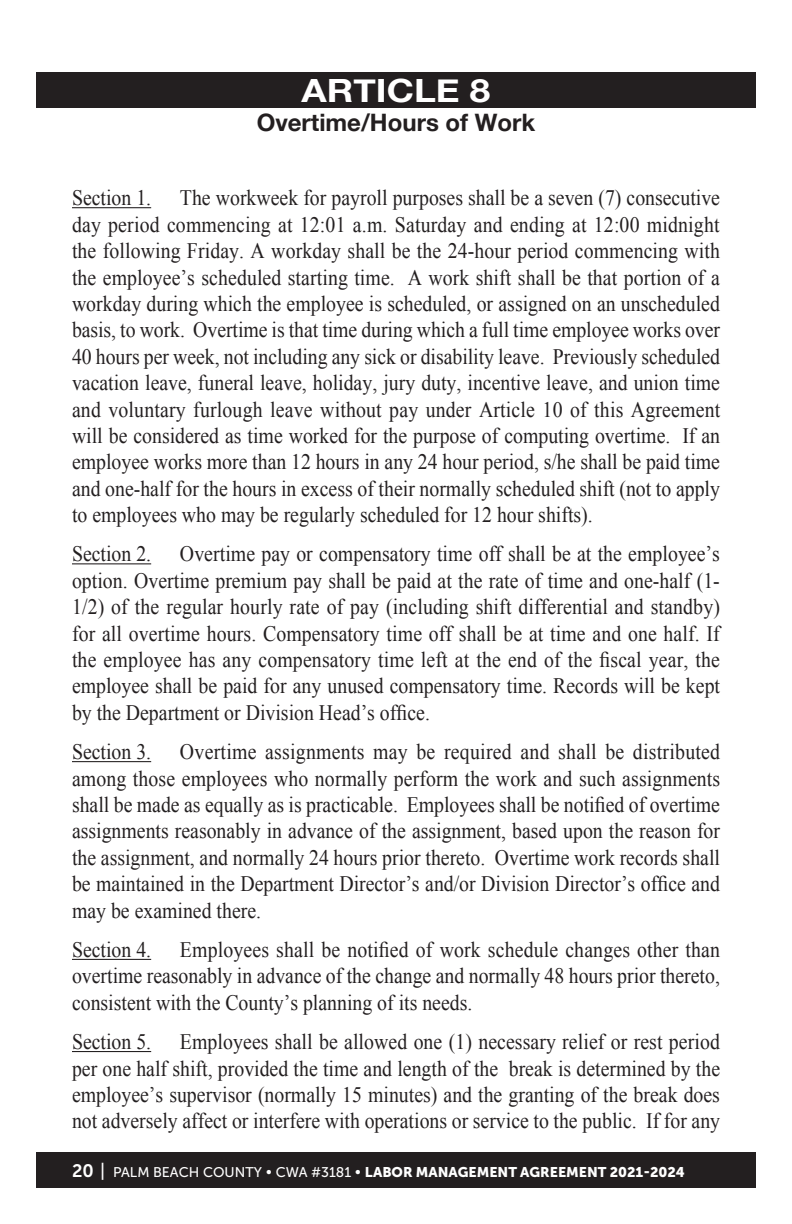
<style>
.page{position:relative;width:792px;height:1224px;background:#fff}
.page>*{position:absolute;margin:0;border:0;box-sizing:border-box;transform-origin:0 0}
.t1{font:700 32px "Helvetica Neue";color:#fff;scale:1.15 1}
.Section{font:700 24px "Helvetica Neue";color:#231f20}
.Section-2{font:22px/26.4px "Times New Roman";color:#231f20;text-align:justify;scale:.9 1}
.t2{font:14px "Museo Sans 900";color:#fff}
.s1{font-family:"Museo Sans 700";font-size:18px}
.s2{font-family:"Museo Sans 500";font-size:18px}
.s3{font-family:"Museo Sans 500"}
</style>
<div class="page">
<div style="left:36px;top:1152px;width:720px;height:36px;background:#231f20"></div>
<div style="left:36px;top:72px;width:720px;height:36px;background:#231f20"></div>
<hr style="left:72px;top:207px;width:79px;height:1px;background:#231f20">
<hr style="left:72px;top:563px;width:79px;height:1px;background:#231f20">
<hr style="left:72px;top:761px;width:79px;height:1px;background:#231f20">
<hr style="left:72px;top:959px;width:79px;height:1px;background:#231f20">
<hr style="left:72px;top:1051px;width:79px;height:1px;background:#231f20">
<p class="t1" style="left:302px;top:65px;width:166px">ARTICLE 8</p>
<p class="Section" style="left:257px;top:104px;width:280px">Overtime/Hours of Work</p>
<p class="Section-2" style="left:72px;top:184px;width:722px;text-indent:108px">The workweek for payroll purposes shall be a seven (7) consecutive day period commencing at 12:01 a.m. Saturday and ending at 12:00 midnight the following Friday. A workday shall be the 24-hour period commencing with the employee’s scheduled starting time. A work shift shall be that portion of a workday during which the employee is scheduled, or assigned on an unscheduled basis, to work. Overtime is that time during which a full time employee works over 40 hours per week, not including any sick or disability leave. Previously scheduled vacation leave, funeral leave, holiday, jury duty, incentive leave, and union time and voluntary furlough leave without pay under Article 10 of this Agreement will be considered as time worked for the purpose of computing overtime. If an employee works more than 12 hours in any 24 hour period, s/he shall be paid time and one-half for the hours in excess of their normally scheduled shift (not to apply to employees who may be regularly scheduled for 12 hour shifts).</p>
<p class="Section-2" style="left:72px;top:541px;width:89px">Section 2.</p>
<p class="Section-2" style="left:72px;top:184px;width:89px">Section 1.</p>
<p class="Section-2" style="left:72px;top:541px;width:722px;text-indent:108px">Overtime pay or compensatory time off shall be at the employee’s option. Overtime premium pay shall be paid at the rate of time and one-half (1- 1/2) of the regular hourly rate of pay (including shift differential and standby) for all overtime hours. Compensatory time off shall be at time and one half. If the employee has any compensatory time left at the end of the fiscal year, the employee shall be paid for any unused compensatory time. Records will be kept by the Department or Division Head’s office.</p>
<p class="Section-2" style="left:72px;top:738px;width:89px">Section 3.</p>
<p class="Section-2" style="left:72px;top:738px;width:722px;text-indent:108px">Overtime assignments may be required and shall be distributed among those employees who normally perform the work and such assignments shall be made as equally as is practicable. Employees shall be notified of overtime assignments reasonably in advance of the assignment, based upon the reason for the assignment, and normally 24 hours prior thereto. Overtime work records shall be maintained in the Department Director’s and/or Division Director’s office and may be examined there.</p>
<p class="Section-2" style="left:72px;top:936px;width:89px">Section 4.</p>
<p class="Section-2" style="left:72px;top:936px;width:722px;text-indent:108px">Employees shall be notified of work schedule changes other than overtime reasonably in advance of the change and normally 48 hours prior thereto, consistent with the County’s planning of its needs.</p>
<p class="Section-2" style="left:72px;top:1028px;width:89px">Section 5.</p>
<p class="Section-2" style="left:72px;top:1028px;width:722px;text-indent:108px">Employees shall be allowed one (1) necessary relief or rest period per one half shift, provided the time and length of the break is determined by the employee’s supervisor (normally 15 minutes) and the granting of the break does not adversely affect or interfere with operations or service to the public. If for any</p>
<p class="t2" style="left:72px;top:1164px;width:614px"><span class="s1">20</span> <span class="s2">|</span> <span class="s3">PALM BEACH COUNTY • CWA #3181 •</span> LABOR MANAGEMENT AGREEMENT 2021-2024</p>
</div>
